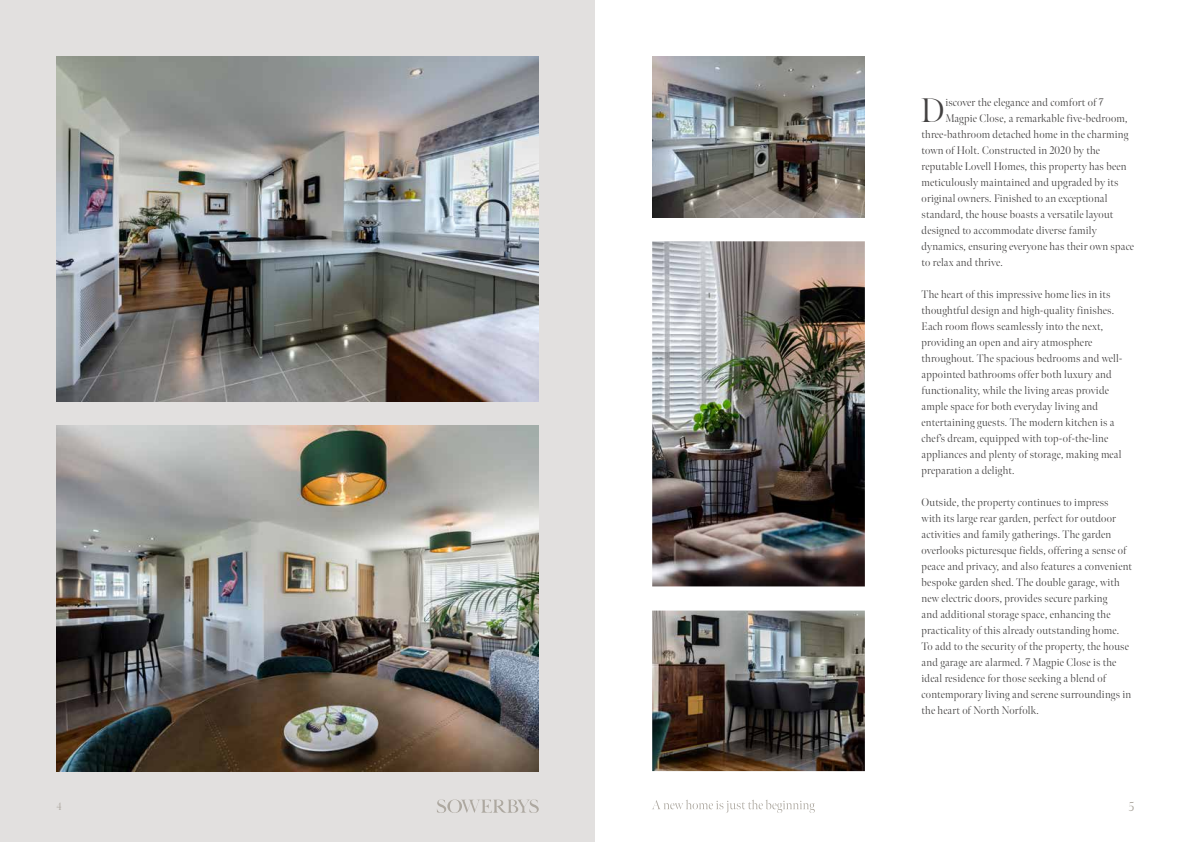
<style>
.page{position:relative;width:1191px;height:842px;background:#fff}
.page>*{position:absolute;margin:0;border:0;box-sizing:border-box;transform-origin:0 0}
.t1{font:300 34px "Meno Banner";color:#434141}
.t2{font:300 13px "Meno Banner";color:#ada8a0}
.t3{font:300 11px/16px "Meno Banner";letter-spacing:.02em;color:#434141}
.t4{font:300 11px "Meno Banner";color:#ada8a0}
</style>
<div class="page">
<div style="left:0;top:0;width:595px;height:842px;background:#e2e0df"></div>
<svg style="left:437px;top:799px;width:102px;height:14px"></svg>
<svg style="left:652px;top:800px;width:162px;height:13px"></svg>
<img style="left:57px;top:57px;width:482px;height:345px">
<img style="left:57px;top:426px;width:482px;height:345px">
<img style="left:652px;top:241px;width:213px;height:345px">
<img style="left:652px;top:611px;width:213px;height:160px">
<img style="left:652px;top:57px;width:213px;height:160px">
<h1 class="t1" style="left:920px;top:90px;width:25px">D</h1>
<p class="t3" style="left:945px;top:94px;width:159px">iscover the elegance and comfort of 7</p>
<p class="t3" style="left:945px;top:110px;width:184px">Magpie Close, a remarkable five-bedroom,</p>
<p class="t3" style="left:921px;top:126px;width:208px">three-bathroom detached home in the charming</p>
<p class="t3" style="left:921px;top:142px;width:180px">town of Holt. Constructed in 2020 by the</p>
<p class="t3" style="left:921px;top:158px;width:206px">reputable Lovell Homes, this property has been</p>
<p class="t3" style="left:921px;top:174px;width:198px">meticulously maintained and upgraded by its</p>
<p class="t3" style="left:921px;top:190px;width:187px">original owners. Finished to an exceptional</p>
<p class="t3" style="left:921px;top:206px;width:193px">standard, the house boasts a versatile layout</p>
<p class="t3" style="left:921px;top:222px;width:177px">designed to accommodate diverse family</p>
<p class="t3" style="left:921px;top:238px;width:214px">dynamics, ensuring everyone has their own space</p>
<p class="t3" style="left:921px;top:254px;width:83px">to relax and thrive.</p>
<p class="t3" style="left:921px;top:286px;width:202px">The heart of this impressive home lies in its thoughtful design and high-quality finishes.<br>Each room flows seamlessly into the next, providing an open and airy atmosphere throughout. The spacious bedrooms and well&shy;appointed bathrooms offer both luxury and functionality, while the living areas provide ample space for both everyday living and entertaining guests. The modern kitchen is a chef’s dream, equipped with top-of-the-line appliances and plenty of storage, making meal preparation a delight.</p>
<p class="t3" style="left:921px;top:495px;width:212px">Outside, the property continues to impress<br>with its large rear garden, perfect for outdoor activities and family gatherings. The garden overlooks picturesque fields, offering a sense of peace and privacy, and also features a convenient bespoke garden shed. The double garage, with new electric doors, provides secure parking<br>and additional storage space, enhancing the practicality of this already outstanding home.<br>To add to the security of the property, the house and garage are alarmed. 7 Magpie Close is the ideal residence for those seeking a blend of contemporary living and serene surroundings in the heart of North Norfolk.</p>
<p class="t4" style="left:57px;top:799px;width:7px">4</p>
<p class="t2" style="left:1128px;top:798px;width:7px">5</p>
</div>
